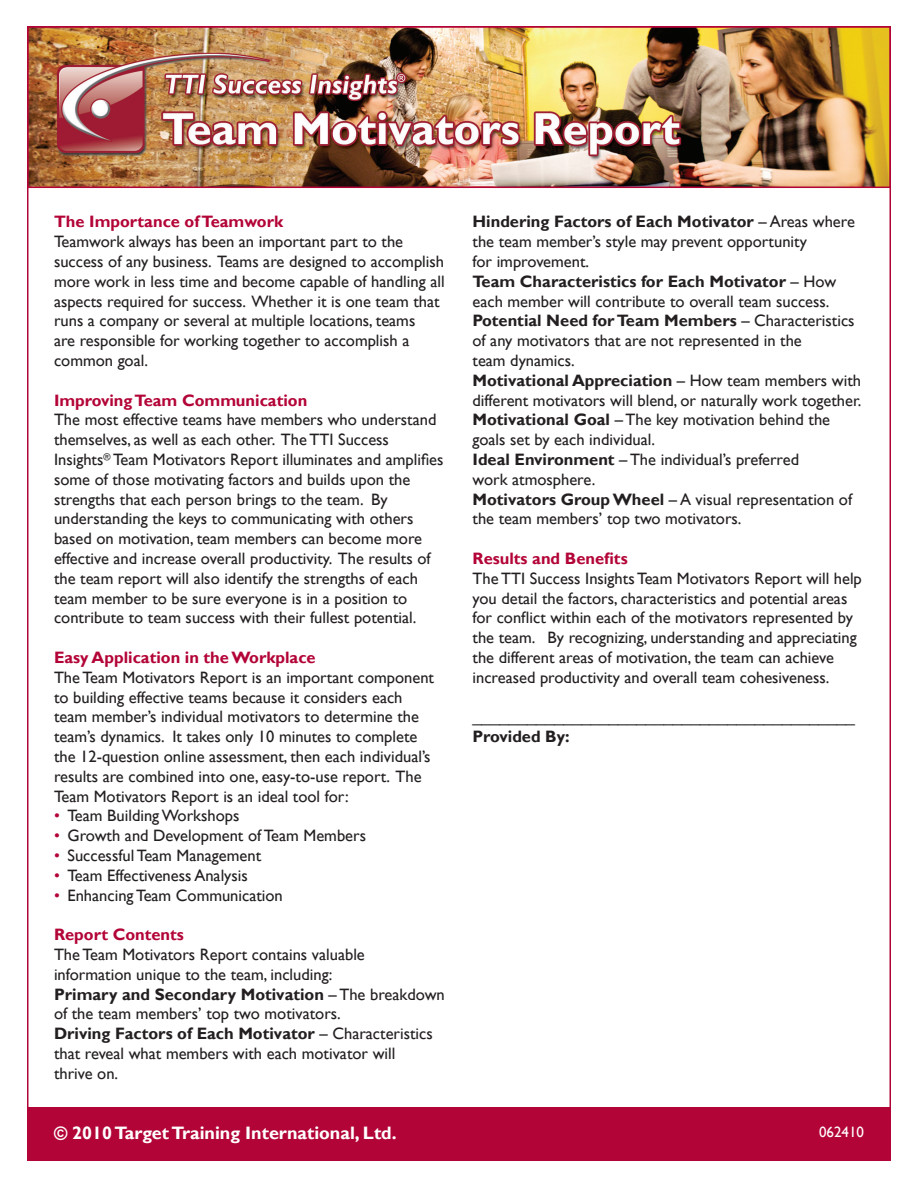
<style>
.page{position:relative;width:918px;height:1188px;background:#fff}
.page>*{position:absolute;margin:0;border:0;box-sizing:border-box;transform-origin:0 0}
.t1{font:700 18px "Gill Sans";color:#fff}
.t2{font:16.5px/19.8px "Gill Sans";color:#231f20}
.t3{font:700 16.5px "Gill Sans";color:#b30437}
.t4{font:700 16.5px "Gill Sans";color:#231f20}
.t5{font:15px "Gill Sans";color:#fff}
.s1{color:#b30437}
.s2{font-weight:700}
</style>
<div class="page">
<img style="left:30px;top:29px;width:858px;height:156px">
<div style="left:27px;top:1107px;width:864px;height:54px;background:#b30437"></div>
<p class="t3" style="left:54px;top:212px;width:231px">The Importance of Teamwork</p>
<p class="t2" style="left:54px;top:232px;width:392px">Teamwork always has been an important part to the success of any business. Teams are designed to accomplish more work in less time and become capable of handling all aspects required for success. Whether it is one team that runs a company or several at multiple locations, teams<br>are responsible for working together to accomplish a common goal.</p>
<p class="t3" style="left:54px;top:390px;width:255px">Improving Team Communication</p>
<p class="t2" style="left:54px;top:410px;width:391px">The most effective teams have members who understand themselves, as well as each other. The TTI Success Insights<sup>®</sup> Team Motivators Report illuminates and amplifies some of those motivating factors and builds upon the strengths that each person brings to the team. By understanding the keys to communicating with others based on motivation, team members can become more effective and increase overall productivity. The results of the team report will also identify the strengths of each team member to be sure everyone is in a position to contribute to team success with their fullest potential.</p>
<p class="t3" style="left:54px;top:648px;width:263px">Easy Application in the Workplace</p>
<p class="t2" style="left:54px;top:668px;width:382px">The Team Motivators Report is an important component to building effective teams because it considers each team member’s individual motivators to determine the team’s dynamics. It takes only 10 minutes to complete the 12-question online assessment, then each individual’s results are combined into one, easy-to-use report. The Team Motivators Report is an ideal tool for:</p>
<p class="t2" style="left:54px;top:806px;width:187px"><span class="s1">•</span> Team Building Workshops</p>
<p class="t2" style="left:54px;top:826px;width:314px"><span class="s1">•</span> Growth and Development of Team Members</p>
<p class="t2" style="left:54px;top:846px;width:209px"><span class="s1">•</span> Successful Team Management</p>
<p class="t2" style="left:54px;top:866px;width:195px"><span class="s1">•</span> Team Effectiveness Analysis</p>
<p class="t2" style="left:54px;top:885px;width:230px"><span class="s1">•</span> Enhancing Team Communication</p>
<p class="t3" style="left:54px;top:925px;width:132px">Report Contents</p>
<p class="t2" style="left:54px;top:945px;width:392px">The Team Motivators Report contains valuable information unique to the team, including:<br><span class="s2">Primary and Secondary Motivation</span> – The breakdown of the team members’ top two motivators.<br><span class="s2">Driving Factors of Each Motivator</span> – Characteristics that reveal what members with each motivator will<br>thrive on.</p>
<p class="t2" style="left:473px;top:212px;width:391px"><span class="s2">Hindering Factors of Each Motivator</span> – Areas where the team member’s style may prevent opportunity<br>for improvement.<br><span class="s2">Team Characteristics for Each Motivator</span> – How each member will contribute to overall team success.<br><span class="s2">Potential Need for Team Members</span> – Characteristics of any motivators that are not represented in the<br>team dynamics.<br><span class="s2">Motivational Appreciation</span> – How team members with different motivators will blend, or naturally work together.<br><span class="s2">Motivational Goal</span> – The key motivation behind the goals set by each individual.<br><span class="s2">Ideal Environment</span> – The individual’s preferred<br>work atmosphere.<br><span class="s2">Motivators Group Wheel</span> – A visual representation of the team members’ top two motivators.</p>
<p class="t3" style="left:473px;top:549px;width:157px">Results and Benefits</p>
<p class="t2" style="left:473px;top:569px;width:391px">The TTI Success Insights Team Motivators Report will help you detail the factors, characteristics and potential areas for conflict within each of the motivators represented by the team. By recognizing, understanding and appreciating the different areas of motivation, the team can achieve increased productivity and overall team cohesiveness.</p>
<p class="t2" style="left:473px;top:707px;width:384px">__________________________________________</p>
<p class="t4" style="left:473px;top:727px;width:99px">Provided By:</p>
<p class="t1" style="left:54px;top:1122px;width:344px">© 2010 Target Training International, Ltd.</p>
<p class="t5" style="left:819px;top:1124px;width:46px">062410</p>
</div>
